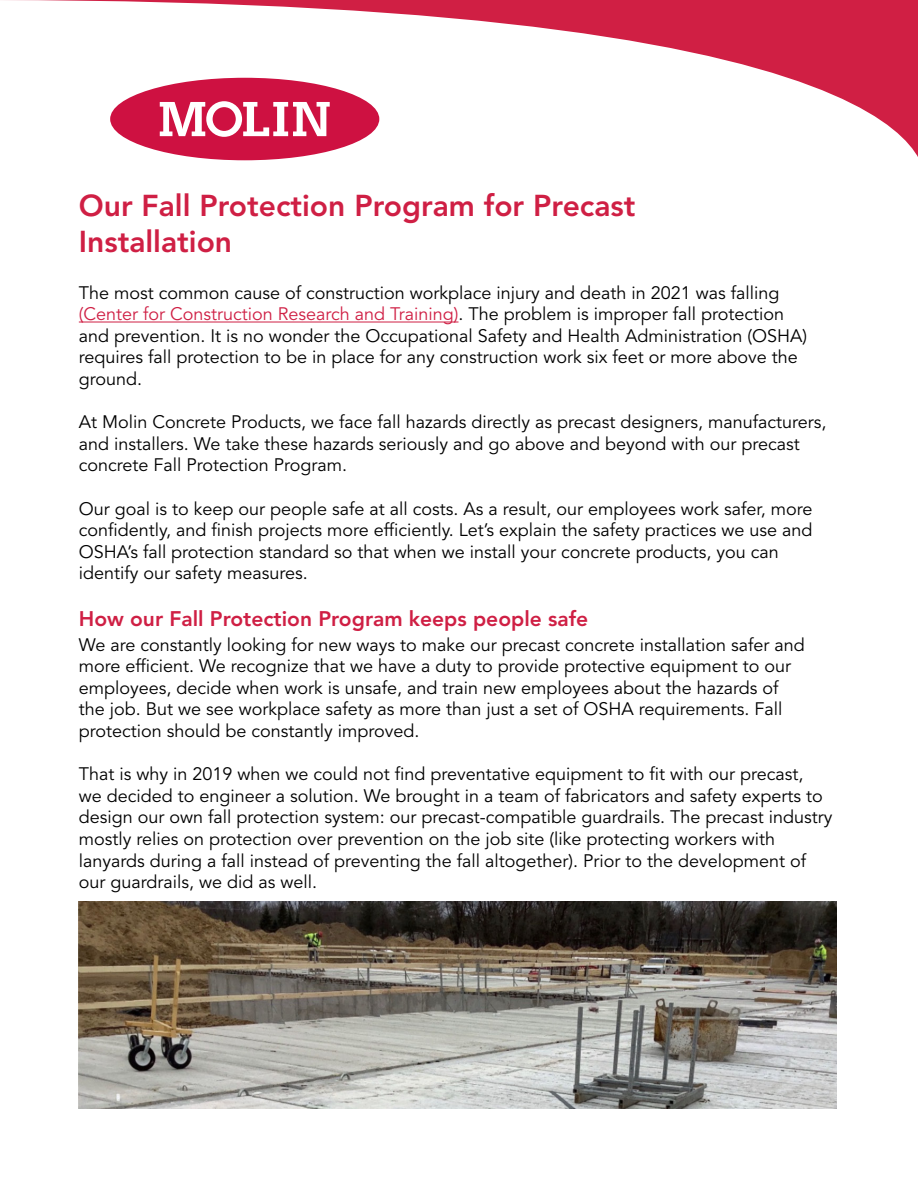
<style>
.page{position:relative;width:918px;height:1188px;background:#fff}
.page>*{position:absolute;margin:0;border:0;box-sizing:border-box;transform-origin:0 0}
.t1{font:800 30px/36px "Avenir LT Std";color:#cf1f44}
.t2{font:800 21px "Avenir LT Std";color:#cf1f44}
.t3{font:18px/21.6px "Avenir LT Std";color:#000}
.s1{color:#cf1f44}
</style>
<div class="page">
<svg style="left:5px;top:0;width:913px;height:160px"></svg>
<hr style="left:79px;top:322px;width:380px;height:1px;background:#cf1f44">
<img style="left:79px;top:902px;width:758px;height:206px">
<h1 class="t1" style="left:79px;top:188px;width:558px">Our Fall Protection Program for Precast<br>Installation</h1>
<p class="t3" style="left:79px;top:282px;width:730px">The most common cause of construction workplace injury and death in 2021 was falling <span class="s1">(Center for Construction Research and Training)</span>. The problem is improper fall protection and prevention. It is no wonder the Occupational Safety and Health Administration (OSHA) requires fall protection to be in place for any construction work six feet or more above the ground.</p>
<p class="t3" style="left:79px;top:412px;width:749px">At Molin Concrete Products, we face fall hazards directly as precast designers, manufacturers, and installers. We take these hazards seriously and go above and beyond with our precast concrete Fall Protection Program.</p>
<p class="t3" style="left:79px;top:498px;width:735px">Our goal is to keep our people safe at all costs. As a result, our employees work safer, more confidently, and finish projects more efficiently. Let’s explain the safety practices we use and OSHA’s fall protection standard so that when we install your concrete products, you can identify our safety measures.</p>
<p class="t2" style="left:79px;top:606px;width:511px">How our Fall Protection Program keeps people safe</p>
<p class="t3" style="left:79px;top:634px;width:728px">We are constantly looking for new ways to make our precast concrete installation safer and more efficient. We recognize that we have a duty to provide protective equipment to our employees, decide when work is unsafe, and train new employees about the hazards of the job. But we see workplace safety as more than just a set of OSHA requirements. Fall protection should be constantly improved.</p>
<p class="t3" style="left:79px;top:764px;width:755px">That is why in 2019 when we could not find preventative equipment to fit with our precast,<br>we decided to engineer a solution. We brought in a team of fabricators and safety experts to design our own fall protection system: our precast-compatible guardrails. The precast industry mostly relies on protection over prevention on the job site (like protecting workers with lanyards during a fall instead of preventing the fall altogether). Prior to the development of our guardrails, we did as well.</p>
</div>
